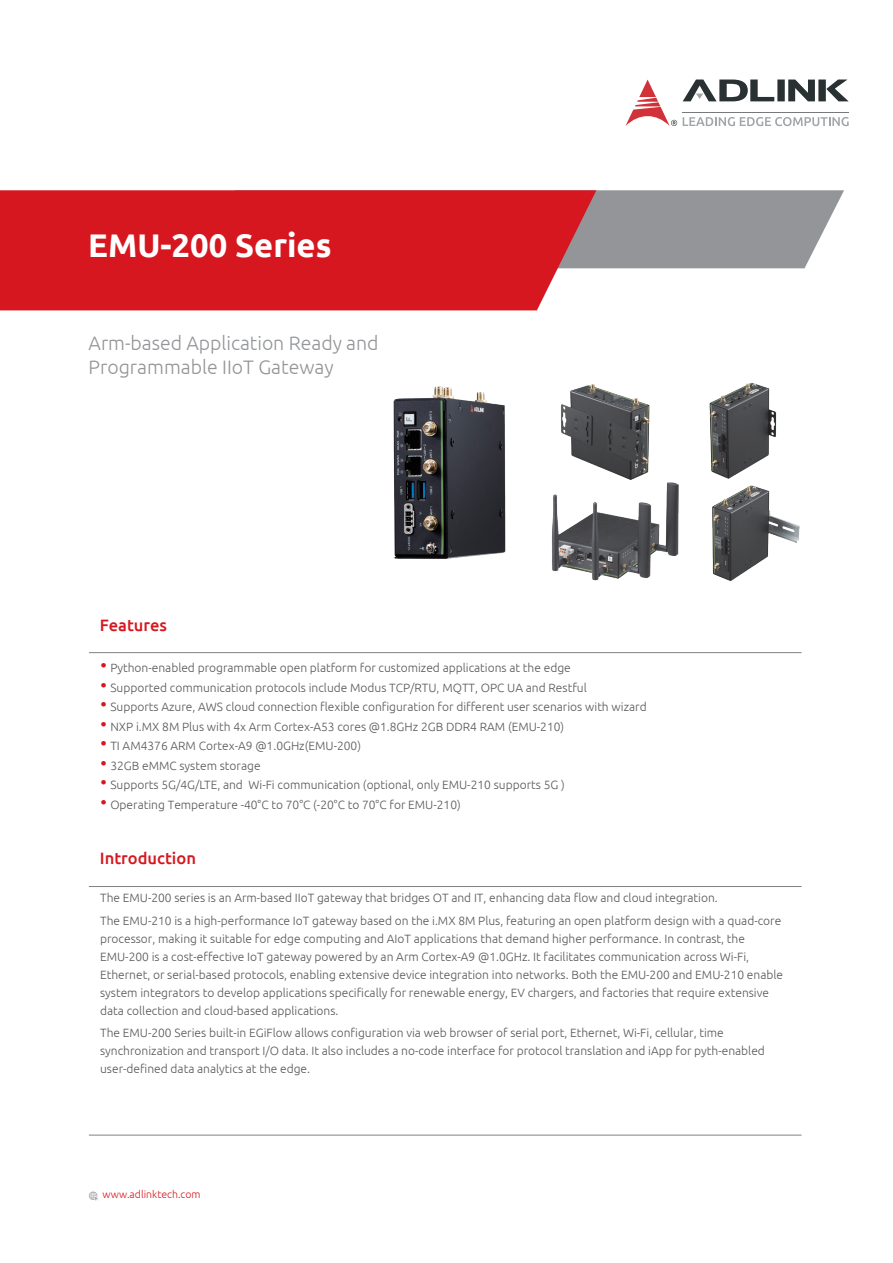
<style>
.page{position:relative;width:893px;height:1263px;background:#fff}
.page>*{position:absolute;margin:0;border:0;box-sizing:border-box;transform-origin:0 0}
.t1{font:700 32.7px "Ubuntu";color:#fff}
.t2{font:300 19.5px/23.4px "Ubuntu";color:#939598}
.t3{font:500 16.5px "Ubuntu";color:#d7171f}
.t4{font:300 12px/18px "Ubuntu";color:#57585a}
.t5{font:300 10.5px "Ubuntu";color:#d7171f}
.s1{font-family:"Microsoft Jheng Hei";font-size:18px;color:#d7171f}
</style>
<div class="page">
<hr style="left:89px;top:1135px;width:712px;height:1px;background:#808285">
<svg style="left:596px;top:190px;width:248px;height:78px;background:#9b9d9f"></svg>
<div style="left:0;top:190px;width:596px;height:120px;background:#d7171f"></div>
<svg style="left:625px;top:80px;width:52px;height:46px"></svg>
<svg style="left:683px;top:117px;width:166px;height:9px"></svg>
<svg style="left:683px;top:80px;width:165px;height:21px"></svg>
<hr style="left:683px;top:112px;width:166px;height:1px;background:#767a7c">
<svg style="left:89px;top:1191px;width:9px;height:10px"></svg>
<hr style="left:89px;top:652px;width:712px;height:1px;background:#808285">
<hr style="left:89px;top:886px;width:712px;height:1px;background:#808285">
<img style="left:393px;top:386px;width:113px;height:173px">
<img style="left:709px;top:383px;width:68px;height:96px">
<img style="left:561px;top:384px;width:89px;height:92px">
<img style="left:712px;top:485px;width:88px;height:97px">
<img style="left:551px;top:476px;width:128px;height:105px">
<p class="t1" style="left:88px;top:226px;width:245px">EMU-200 Series</p>
<p class="t2" style="left:89px;top:331px;width:291px">Arm-based Application Ready and<br>Programmable IIoT Gateway</p>
<p class="t3" style="left:100px;top:614px;width:69px">Features</p>
<p class="t4" style="left:100px;top:659px;width:472px"><span class="s1">•</span> Python-enabled programmable open platform for customized applications at the edge</p>
<p class="t4" style="left:100px;top:678px;width:488px"><span class="s1">•</span> Supported communication protocols include Modus TCP/RTU, MQTT, OPC UA and Restful</p>
<p class="t4" style="left:100px;top:698px;width:548px"><span class="s1">•</span> Supports Azure, AWS cloud connection flexible configuration for different user scenarios with wizard</p>
<p class="t4" style="left:100px;top:717px;width:466px"><span class="s1">•</span> NXP i.MX 8M Plus with 4x Arm Cortex-A53 cores @1.8GHz 2GB DDR4 RAM (EMU-210)</p>
<p class="t4" style="left:100px;top:737px;width:263px"><span class="s1">•</span> TI AM4376 ARM Cortex-A9 @1.0GHz(EMU-200)</p>
<p class="t4" style="left:100px;top:756px;width:162px"><span class="s1">•</span> 32GB eMMC system storage</p>
<p class="t4" style="left:100px;top:776px;width:466px"><span class="s1">•</span> Supports 5G/4G/LTE, and Wi-Fi communication (optional, only EMU-210 supports 5G )</p>
<p class="t4" style="left:100px;top:795px;width:362px"><span class="s1">•</span> Operating Temperature -40°C to 70°C (-20°C to 70°C for EMU-210)</p>
<p class="t3" style="left:100px;top:848px;width:98px">Introduction</p>
<p class="t4" style="left:100px;top:887px;width:683px;line-height:22.2px">The EMU-200 series is an Arm-based IIoT gateway that bridges OT and IT, enhancing data flow and cloud integration.<br>The EMU-210 is a high-performance IoT gateway based on the i.MX 8M Plus, featuring an open platform design with a quad-core</p>
<p class="t4" style="left:100px;top:929px;width:684px">processor, making it suitable for edge computing and AIoT applications that demand higher performance. In contrast, the EMU-200 is a cost-effective IoT gateway powered by an Arm Cortex-A9 @1.0GHz. It facilitates communication across Wi-Fi, Ethernet, or serial-based protocols, enabling extensive device integration into networks. Both the EMU-200 and EMU-210 enable system integrators to develop applications specifically for renewable energy, EV chargers, and factories that require extensive data collection and cloud-based applications.</p>
<p class="t4" style="left:100px;top:1023px;width:666px">The EMU-200 Series built-in EGiFlow allows configuration via web browser of serial port, Ethernet, Wi-Fi, cellular, time synchronization and transport I/O data. It also includes a no-code interface for protocol translation and iApp for pyth-enabled user-defined data analytics at the edge.</p>
<p class="t5" style="left:102px;top:1188px;width:100px">www.adlinktech.com</p>
</div>
